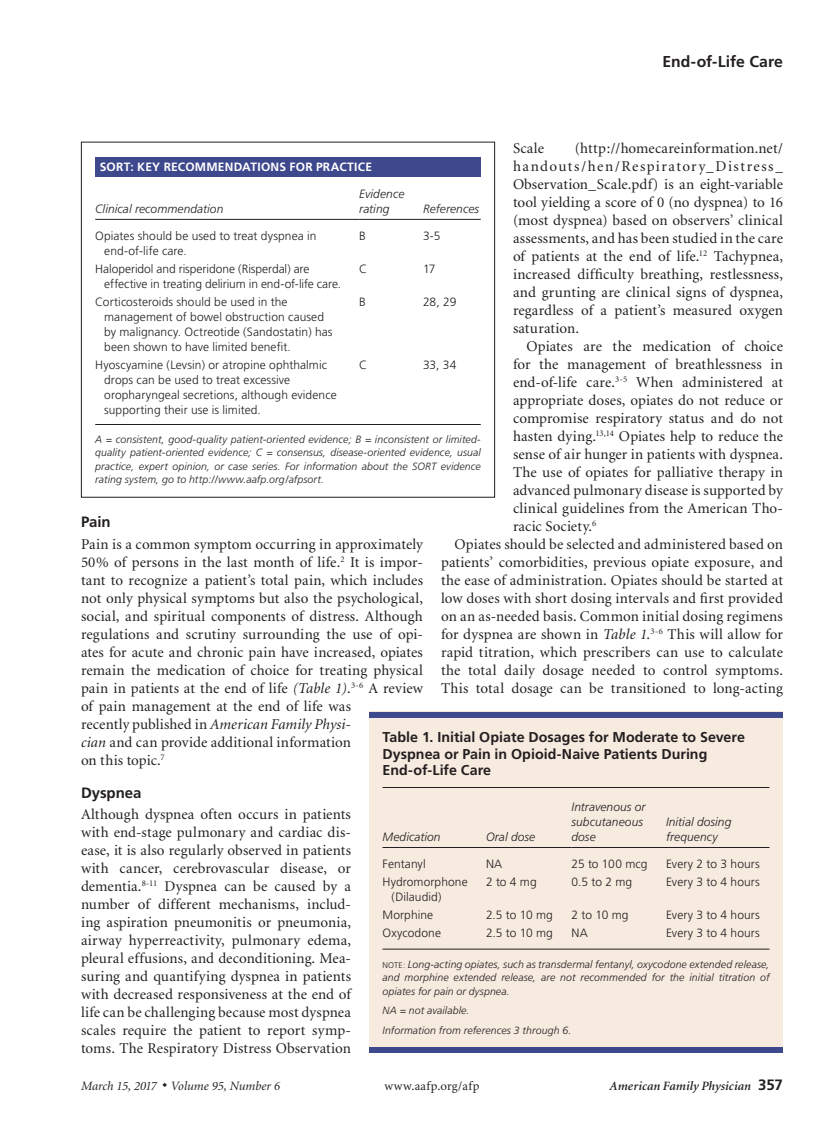
<style>
.page{position:relative;width:837px;height:1134px;background:#fff}
.page>*{position:absolute;margin:0;border:0;box-sizing:border-box;transform-origin:0 0}
.t1{font:700 15.75px "Frutiger";color:#231f20}
.body_noindent{font:15px/18px "Minion";letter-spacing:.005em;color:#231f20;text-align:justify}
.body_text{font:15px/18px "Minion";letter-spacing:.015em;color:#231f20;text-align:justify}
.head1{font:700 15px "Frutiger";letter-spacing:-.005em;color:#231f20}
.table_title{font:700 14.25px/16.5px "Frutiger";color:#231f20}
.t2{font:italic 12.75px "Minion";color:#231f20}
.t3{font:italic 600 12.75px "Minion";letter-spacing:.005em;color:#231f20}
.t4{font:12.75px "Minion";letter-spacing:.03em;color:#231f20}
.table_data{font:300 12px/15px "Frutiger";letter-spacing:.005em;color:#231f20}
.table_head1{font:italic 300 12px/15px "Frutiger";letter-spacing:.005em;color:#231f20}
.table_title_SORT{font:700 12px "Frutiger";letter-spacing:.02em;color:#fff}
.table_fig_note{font:italic 300 10.5px/13.5px "Frutiger";letter-spacing:.01em;color:#231f20;text-align:justify}
.table_note_rule{font:italic 300 10.5px "Frutiger";letter-spacing:.01em;color:#231f20}
.s1{font-style:italic}
.s2{font-style:normal;font-size:8.25px}
.s3{font-family:"Frutiger";font-weight:700;font-style:normal;font-size:15px}
</style>
<div class="page">
<div style="left:95px;top:158px;width:386px;height:19px;background:#3e488d"></div>
<hr style="left:95px;top:219px;width:264px;height:1px;background:#231f20">
<hr style="left:359px;top:219px;width:64px;height:1px;background:#231f20">
<hr style="left:423px;top:219px;width:58px;height:1px;background:#231f20">
<hr style="left:95px;top:424px;width:386px;height:1px;background:#231f20">
<div style="left:81px;top:142px;width:414px;height:356px;border:1px solid #231f20"></div>
<div style="left:369px;top:712px;width:414px;height:341px;background:#f7eadf"></div>
<div style="left:369px;top:712px;width:414px;height:6px;background:#3e488d"></div>
<hr style="left:382px;top:787px;width:388px;height:1px;background:#231f20">
<hr style="left:382px;top:847px;width:104px;height:1px;background:#231f20">
<hr style="left:486px;top:847px;width:86px;height:1px;background:#231f20">
<hr style="left:572px;top:847px;width:94px;height:1px;background:#231f20">
<hr style="left:666px;top:847px;width:104px;height:1px;background:#231f20">
<hr style="left:382px;top:949px;width:388px;height:1px;background:#231f20">
<div style="left:369px;top:1047px;width:414px;height:6px;background:#3e488d"></div>
<p class="t1" style="left:663px;top:53px;width:122px">End-of-Life Care</p>
<p class="body_noindent" style="left:513px;top:140px;width:272px;text-indent:62px">(http://homecareinformation.net/ handouts/hen/Respiratory_Distress_ Observation_Scale.pdf) is an eight-variable tool yielding a score of 0 (no dyspnea) to 16 (most dyspnea) based on observers’ clinical assessments, and has been studied in the care of patients at the end of life.<sup>12</sup> Tachypnea, increased difficulty breathing, restlessness, and grunting are clinical signs of dyspnea, regardless of a patient’s measured oxygen saturation.</p>
<p class="body_text" style="left:513px;top:338px;width:272px;text-indent:14px">Opiates are the medication of choice for the management of breathlessness in end-of-life care.<sup>3-5</sup> When administered at appropriate doses, opiates do not reduce or compromise respiratory status and do not hasten dying.<sup>13,14</sup> Opiates help to reduce the sense of air hunger in patients with dyspnea.<br>The use of opiates for palliative therapy in advanced pulmonary disease is supported by clinical guidelines from the American Tho&shy;racic Society.<sup>6</sup></p>
<p class="body_text" style="left:441px;top:536px;width:344px;text-indent:14px">Opiates should be selected and administered based on patients’ comorbidities, previous opiate exposure, and the ease of administration. Opiates should be started at low doses with short dosing intervals and first provided on an as-needed basis. Common initial dosing regimens for dyspnea are shown in <span class="s1">Table 1</span>.<sup>3-6</sup> This will allow for rapid titration, which prescribers can use to calculate the total daily dosage needed to control symptoms.<br>This total dosage can be transitioned to long-acting</p>
<p class="body_noindent" style="left:513px;top:140px;width:33px">Scale</p>
<p class="table_title_SORT" style="left:100px;top:160px;width:274px">SORT: KEY RECOMMENDATIONS FOR PRACTICE</p>
<p class="table_head1" style="left:95px;top:201px;width:130px">Clinical recommendation</p>
<p class="table_head1" style="left:359px;top:186px;width:47px">Evidence rating</p>
<p class="table_head1" style="left:423px;top:201px;width:58px">References</p>
<p class="table_data" style="left:104px;top:229px;width:214px;text-indent:-9px">Opiates should be used to treat dyspnea in end-of-life care.</p>
<p class="table_data" style="left:359px;top:229px;width:8px">B</p>
<p class="table_data" style="left:423px;top:229px;width:19px">3-5</p>
<p class="table_data" style="left:104px;top:262px;width:238px;text-indent:-9px">Haloperidol and risperidone (Risperdal) are effective in treating delirium in end-of-life care.</p>
<p class="table_data" style="left:359px;top:262px;width:10px">C</p>
<p class="table_data" style="left:423px;top:262px;width:14px">17</p>
<p class="table_data" style="left:104px;top:295px;width:230px;text-indent:-9px">Corticosteroids should be used in the management of bowel obstruction caused by malignancy. Octreotide (Sandostatin) has been shown to have limited benefit.</p>
<p class="table_data" style="left:359px;top:295px;width:8px">B</p>
<p class="table_data" style="left:423px;top:295px;width:35px">28, 29</p>
<p class="table_data" style="left:104px;top:358px;width:234px;text-indent:-9px">Hyoscyamine (Levsin) or atropine ophthalmic drops can be used to treat excessive oropharyngeal secretions, although evidence supporting their use is limited.</p>
<p class="table_data" style="left:359px;top:358px;width:10px">C</p>
<p class="table_data" style="left:423px;top:358px;width:35px">33, 34</p>
<p class="table_fig_note" style="left:95px;top:433px;width:387px">A = consistent, good-quality patient-oriented evidence; B = inconsistent or limited&shy;quality patient-oriented evidence; C = consensus, disease-oriented evidence, usual practice, expert opinion, or case series. For information about the SORT evidence rating system, go to http://www.aafp.org/afpsort.</p>
<p class="head1" style="left:81px;top:513px;width:31px">Pain</p>
<p class="body_noindent" style="left:81px;top:536px;width:344px;text-align:left">Pain is a common symptom occurring in approximately 50% of persons in the last month of life.<sup>2</sup> It is impor&shy;tant to recognize a patient’s total pain, which includes not only physical symptoms but also the psychological, social, and spiritual components of distress. Although regulations and scrutiny surrounding the use of opi&shy;ates for acute and chronic pain have increased, opiates remain the medication of choice for treating physical pain in patients at the end of life <span class="s1">(Table 1)</span>.<sup>3-6</sup> A review of pain management at the end of life was<br>recently published in <span class="s1">American Family Physi-<br>cian</span> and can provide additional information<br>on this topic.<sup>7</sup></p>
<p class="head1" style="left:81px;top:784px;width:62px">Dyspnea</p>
<p class="body_noindent" style="left:81px;top:806px;width:272px">Although dyspnea often occurs in patients with end-stage pulmonary and cardiac dis&shy;ease, it is also regularly observed in patients with cancer, cerebrovascular disease, or dementia.<sup>8-11</sup> Dyspnea can be caused by a number of different mechanisms, includ&shy;ing aspiration pneumonitis or pneumonia, airway hyperreactivity, pulmonary edema, pleural effusions, and deconditioning. Mea&shy;suring and quantifying dyspnea in patients with decreased responsiveness at the end of life can be challenging because most dyspnea scales require the patient to report symp&shy;toms. The Respiratory Distress Observation</p>
<p class="table_title" style="left:382px;top:729px;width:364px">Table 1. Initial Opiate Dosages for Moderate to Severe<br>Dyspnea or Pain in Opioid-Naive Patients During<br>End-of-Life Care</p>
<p class="table_head1" style="left:572px;top:800px;width:76px">Intravenous or subcutaneous dose</p>
<p class="table_head1" style="left:666px;top:815px;width:67px">Initial dosing frequency</p>
<p class="table_head1" style="left:382px;top:830px;width:60px">Medication</p>
<p class="table_head1" style="left:486px;top:830px;width:51px">Oral dose</p>
<p class="table_data" style="left:382px;top:857px;width:45px">Fentanyl</p>
<p class="table_data" style="left:486px;top:857px;width:18px">NA</p>
<p class="table_data" style="left:572px;top:857px;width:77px">25 to 100 mcg</p>
<p class="table_data" style="left:666px;top:857px;width:95px">Every 2 to 3 hours</p>
<p class="table_data" style="left:392px;top:875px;width:78px;text-indent:-9px">Hydromorphone (Dilaudid)</p>
<p class="table_data" style="left:486px;top:875px;width:52px">2 to 4 mg</p>
<p class="table_data" style="left:572px;top:875px;width:62px">0.5 to 2 mg</p>
<p class="table_data" style="left:666px;top:875px;width:95px">Every 3 to 4 hours</p>
<p class="table_data" style="left:382px;top:908px;width:52px">Morphine</p>
<p class="table_data" style="left:486px;top:908px;width:68px">2.5 to 10 mg</p>
<p class="table_data" style="left:572px;top:908px;width:59px">2 to 10 mg</p>
<p class="table_data" style="left:666px;top:908px;width:95px">Every 3 to 4 hours</p>
<p class="table_data" style="left:382px;top:926px;width:60px">Oxycodone</p>
<p class="table_data" style="left:486px;top:926px;width:68px">2.5 to 10 mg</p>
<p class="table_data" style="left:572px;top:926px;width:18px">NA</p>
<p class="table_data" style="left:666px;top:926px;width:95px">Every 3 to 4 hours</p>
<p class="table_fig_note" style="left:382px;top:957px;width:389px"><span class="s2">NOTE:</span> Long-acting opiates, such as transdermal fentanyl, oxycodone extended release, and morphine extended release, are not recommended for the initial titration of opiates for pain or dyspnea.</p>
<p class="table_fig_note" style="left:382px;top:1004px;width:88px">NA = not available.</p>
<p class="table_note_rule" style="left:382px;top:1024px;width:190px">Information from references 3 through 6.</p>
<p class="t2" style="left:81px;top:1080px;width:201px">March 15, 2017 ◆ Volume 95, Number 6</p>
<p class="t4" style="left:384px;top:1080px;width:97px">www.aafp.org/afp</p>
<p class="t3" style="left:610px;top:1080px;width:175px">American Family Physician <span class="s3">357</span></p>
</div>
